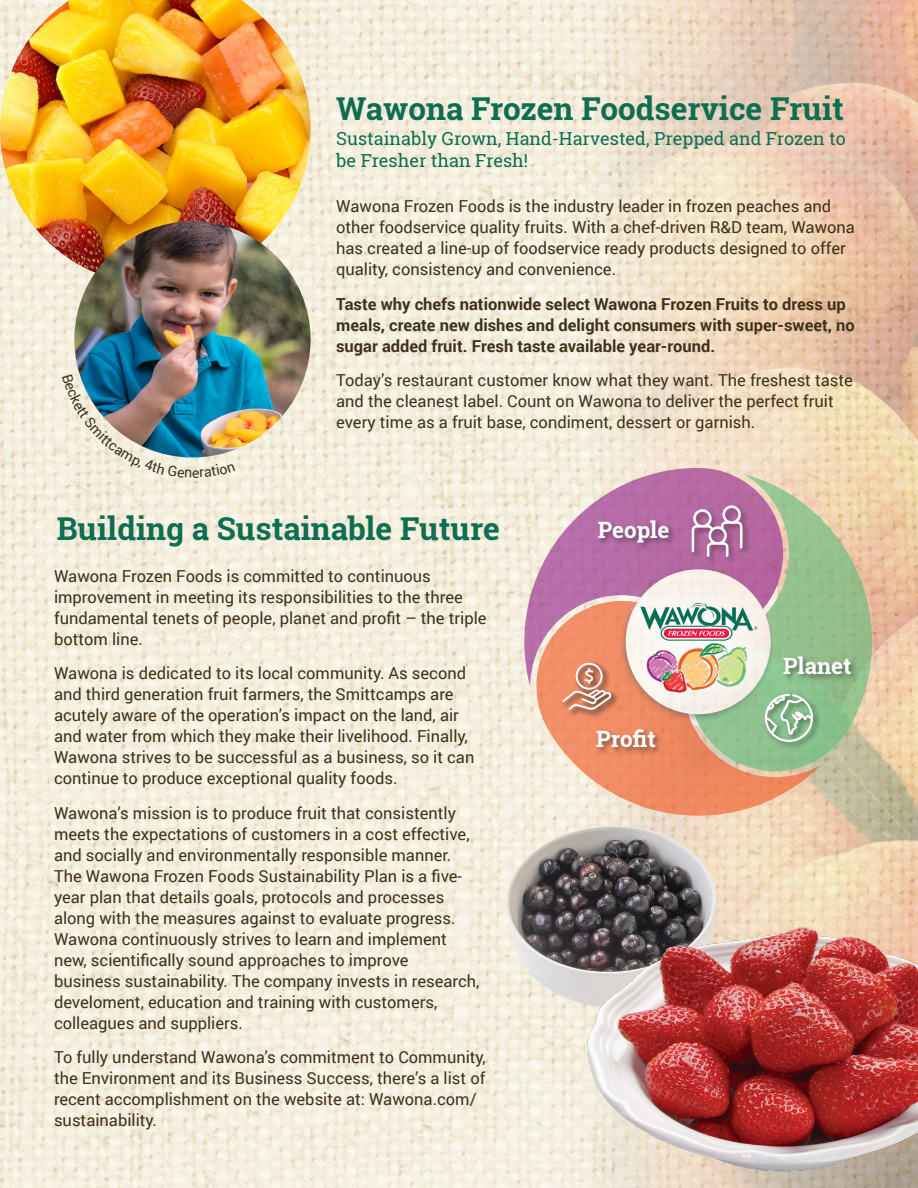
<style>
.page{position:relative;width:918px;height:1188px;background:#fff}
.page>*{position:absolute;margin:0;border:0;box-sizing:border-box;transform-origin:0 0}
.t1{font:700 31.5px "Roboto Slab";color:#0d6e52}
.t2{font:700 22.5px "Roboto Slab";color:#fff}
.t3{font:18px/21.6px "Roboto Slab";color:#0d6e52}
.t4{font:16.5px/21px "Roboto";color:#40301c}
.t5{font:700 16.5px/21px "Roboto";color:#40301c}
</style>
<div class="page">
<img style="left:0;top:0;width:918px;height:1188px">
<hr style="left:0;top:207px;width:1px;height:244px;background:#f15924">
<img style="left:0;top:0;width:311px;height:285px">
<img style="left:74px;top:221px;width:237px;height:236px;border-radius:118px">
<img style="left:497px;top:816px;width:229px;height:205px">
<img style="left:577px;top:910px;width:341px;height:278px">
<svg style="left:783px;top:474px;width:89px;height:299px;background:#b6c598"></svg>
<svg style="left:524px;top:468px;width:259px;height:219px;background:#cb9ab7"></svg>
<svg style="left:532px;top:589px;width:289px;height:227px;background:#dbaa8c"></svg>
<img style="left:695px;top:715px;width:68px;height:10px">
<img style="left:615px;top:563px;width:163px;height:38px">
<img style="left:615px;top:601px;width:80px;height:124px">
<svg style="left:626px;top:569px;width:145px;height:145px"></svg>
<div style="left:619px;top:580px;width:160px;height:135px;background:#fff;opacity:.75"></div>
<img style="left:637px;top:600px;width:122px;height:94px">
<div style="left:596px;top:518px;width:81px;height:33px;background:#231f20;opacity:.5"></div>
<div style="left:782px;top:654px;width:77px;height:28px;background:#231f20;opacity:.5"></div>
<div style="left:595px;top:728px;width:69px;height:28px;background:#231f20;opacity:.5"></div>
<div style="left:690px;top:504px;width:61px;height:61px;background:#231f20;opacity:.5"></div>
<svg style="left:692px;top:505px;width:50px;height:52px"></svg>
<div style="left:763px;top:692px;width:58px;height:58px;background:#231f20;opacity:.5"></div>
<svg style="left:765px;top:694px;width:48px;height:48px"></svg>
<div style="left:561px;top:661px;width:58px;height:57px;background:#f28e67"></div>
<div style="left:574px;top:661px;width:37px;height:37px;background:#231f20;opacity:.5"></div>
<div style="left:561px;top:688px;width:58px;height:30px;background:#231f20;opacity:.5"></div>
<svg style="left:562px;top:663px;width:50px;height:47px"></svg>
<svg style="left:62px;top:374px;width:173px;height:104px;background:#92aaac"></svg>
<p class="t1" style="left:336px;top:87px;width:509px">Wawona Frozen Foodservice Fruit</p>
<p class="t3" style="left:336px;top:127px;width:511px">Sustainably Grown, Hand-Harvested, Prepped and Frozen to be Fresher than Fresh!</p>
<p class="t4" style="left:336px;top:195px;width:520px">Wawona Frozen Foods is the industry leader in frozen peaches and other foodservice quality fruits. With a chef-driven R&amp;D team, Wawona has created a line-up of foodservice ready products designed to offer quality, consistency and convenience.</p>
<p class="t5" style="left:336px;top:293px;width:520px">Taste why chefs nationwide select Wawona Frozen Fruits to dress up meals, create new dishes and delight consumers with super-sweet, no sugar added fruit. Fresh taste available year-round.</p>
<p class="t4" style="left:336px;top:369px;width:518px">Today’s restaurant customer know what they want. The freshest taste and the cleanest label. Count on Wawona to deliver the perfect fruit every time as a fruit base, condiment, dessert or garnish.</p>
<p class="t1" style="left:57px;top:507px;width:445px">Building a Sustainable Future</p>
<p class="t4" style="left:54px;top:565px;width:434px">Wawona Frozen Foods is committed to continuous improvement in meeting its responsibilities to the three fundamental tenets of people, planet and profit – the triple bottom line.</p>
<p class="t4" style="left:54px;top:662px;width:422px">Wawona is dedicated to its local community. As second and third generation fruit farmers, the Smittcamps are acutely aware of the operation’s impact on the land, air and water from which they make their livelihood. Finally, Wawona strives to be successful as a business, so it can continue to produce exceptional quality foods.</p>
<p class="t4" style="left:54px;top:802px;width:427px">Wawona’s mission is to produce fruit that consistently meets the expectations of customers in a cost effective, and socially and environmentally responsible manner.<br>The Wawona Frozen Foods Sustainability Plan is a five&shy;year plan that details goals, protocols and processes along with the measures against to evaluate progress.<br>Wawona continuously strives to learn and implement new, scientifically sound approaches to improve business sustainability. The company invests in research, develoment, education and training with customers, colleagues and suppliers.</p>
<p class="t4" style="left:54px;top:1046px;width:433px">To fully understand Wawona’s commitment to Community, the Environment and its Business Success, there’s a list of recent accomplishment on the website at: Wawona.com/ sustainability.</p>
<p class="t2" style="left:598px;top:514px;width:73px">People</p>
<p class="t2" style="left:596px;top:724px;width:61px">Profit</p>
<p class="t2" style="left:783px;top:650px;width:70px">Planet</p>
</div>
